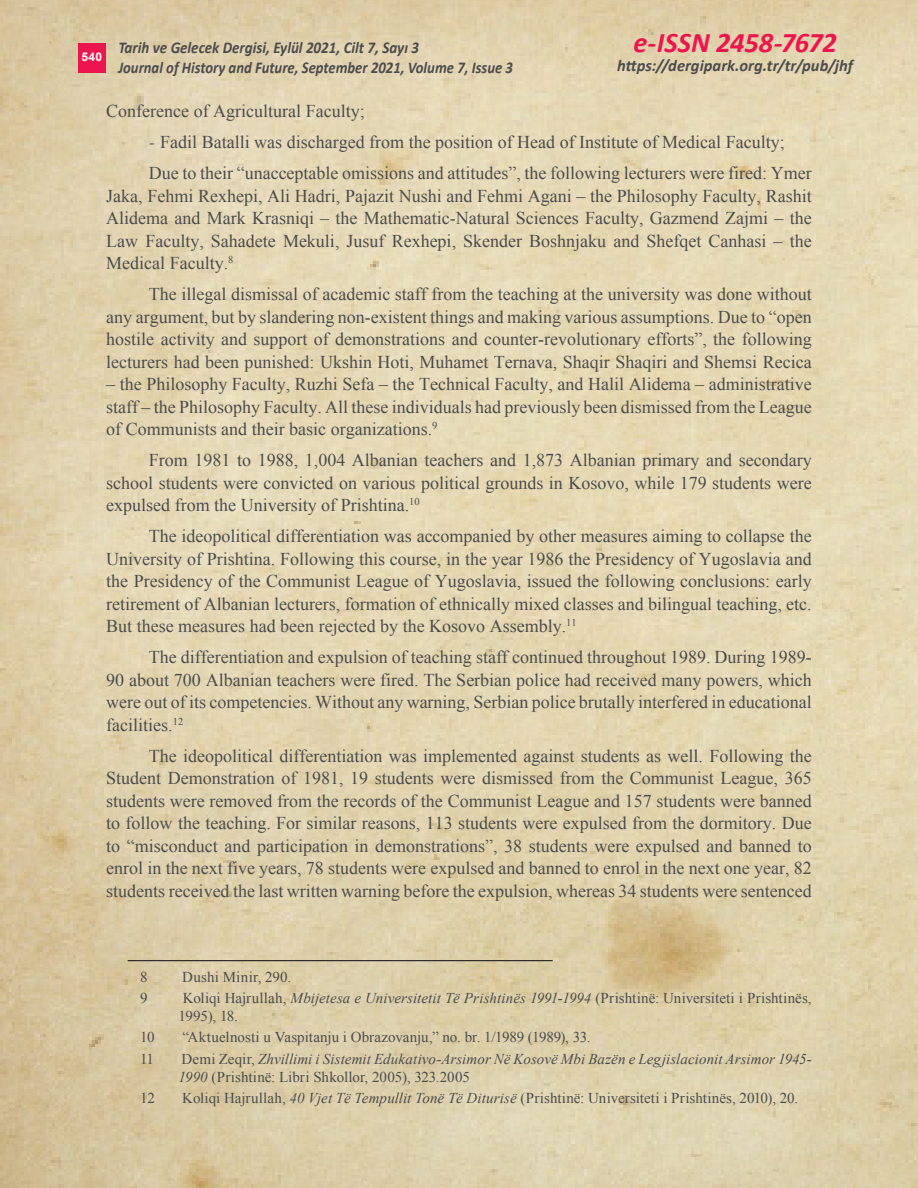
<style>
.page{position:relative;width:918px;height:1188px;background:#fff}
.page>*{position:absolute;margin:0;border:0;box-sizing:border-box;transform-origin:0 0}
.t1{font:italic 700 28.5px "Calibri";letter-spacing:-.005em;color:#ed154d}
.ANA_METİN_STİLİ_TEK{font:18px/22.5px "Times New Roman";color:#4b4c4d;text-align:justify}
.t2{font:italic 700 16.5px/19.8px "Calibri";color:#4b4c4d;scale:.91 1}
.t3{font:italic 700 16.5px "Calibri";color:#4b4c4d}
.Body_text_normal_foo{font:15px/18px "Times New Roman";letter-spacing:.005em;color:#4b4c4d}
.Body_text_normal_foo-2{font:italic 15px/18px "Times New Roman";letter-spacing:.005em;color:#4b4c4d}
.t4{font:700 12px "Arial";color:#fff}
.s1{font-family:"Minion Pro"}
.s2{font-style:italic}
.s3{font-style:normal}
</style>
<div class="page">
<img style="left:0;top:0;width:918px;height:1188px">
<div style="left:78px;top:43px;width:28px;height:29px;background:#ed154d"></div>
<hr style="left:128px;top:960px;width:425px;height:1px;background:#231f20">
<p class="t4" style="left:81px;top:49px;width:22px">540</p>
<p class="t2" style="left:118px;top:37px;width:435px">Tarih ve Gelecek Dergisi, Eylül 2021, Cilt 7, Sayı 3<br>Journal of History and Future, September 2021, Volume 7, Issue 3</p>
<h1 class="t1" style="left:633px;top:22px;width:205px">e-ISSN 2458-7672</h1>
<p class="t3" style="left:617px;top:54px;width:237px">https://dergipark.org.tr/tr/pub/jhf</p>
<p class="ANA_METİN_STİLİ_TEK" style="left:106px;top:99px;width:260px">Conference of Agricultural Faculty;</p>
<p class="ANA_METİN_STİLİ_TEK" style="left:149px;top:130px;width:637px"><span class="s1">-</span> Fadil Batalli was discharged from the position of Head of Institute of Medical Faculty;</p>
<p class="ANA_METİN_STİLİ_TEK" style="left:106px;top:161px;width:707px;text-indent:43px">Due to their “unacceptable omissions and attitudes”, the following lecturers were fired: Ymer Jaka, Fehmi Rexhepi, Ali Hadri, Pajazit Nushi and Fehmi Agani – the Philosophy Faculty, Rashit Alidema and Mark Krasniqi – the Mathematic-Natural Sciences Faculty, Gazmend Zajmi – the Law Faculty, Sahadete Mekuli, Jusuf Rexhepi, Skender Boshnjaku and Shefqet Canhasi – the Medical Faculty.<sup>8</sup></p>
<p class="ANA_METİN_STİLİ_TEK" style="left:106px;top:282px;width:707px;text-indent:43px">The illegal dismissal of academic staff from the teaching at the university was done without any argument, but by slandering non-existent things and making various assumptions. Due to “open hostile activity and support of demonstrations and counter-revolutionary efforts”, the following lecturers had been punished: Ukshin Hoti, Muhamet Ternava, Shaqir Shaqiri and Shemsi Recica</p>
<p class="ANA_METİN_STİLİ_TEK" style="left:106px;top:372px;width:707px">– the Philosophy Faculty, Ruzhi Sefa – the Technical Faculty, and Halil Alidema – administrative staff – the Philosophy Faculty. All these individuals had previously been dismissed from the League of Communists and their basic organizations.<sup>9</sup></p>
<p class="ANA_METİN_STİLİ_TEK" style="left:106px;top:448px;width:707px;text-indent:43px">From 1981 to 1988, 1,004 Albanian teachers and 1,873 Albanian primary and secondary school students were convicted on various political grounds in Kosovo, while 179 students were expulsed from the University of Prishtina.<sup>10</sup></p>
<p class="ANA_METİN_STİLİ_TEK" style="left:106px;top:524px;width:707px;text-indent:43px">The ideopolitical differentiation was accompanied by other measures aiming to collapse the University of Prishtina. Following this course, in the year 1986 the Presidency of Yugoslavia and the Presidency of the Communist League of Yugoslavia, issued the following conclusions: early retirement of Albanian lecturers, formation of ethnically mixed classes and bilingual teaching, etc.<br>But these measures had been rejected by the Kosovo Assembly.<sup>11</sup></p>
<p class="ANA_METİN_STİLİ_TEK" style="left:106px;top:645px;width:707px;text-indent:43px">The differentiation and expulsion of teaching staff continued throughout 1989. During 1989- 90 about 700 Albanian teachers were fired. The Serbian police had received many powers, which were out of its competencies. Without any warning, Serbian police brutally interfered in educational facilities.<sup>12</sup></p>
<p class="ANA_METİN_STİLİ_TEK" style="left:106px;top:744px;width:707px;text-indent:43px">The ideopolitical differentiation was implemented against students as well. Following the Student Demonstration of 1981, 19 students were dismissed from the Communist League, 365 students were removed from the records of the Communist League and 157 students were banned to follow the teaching. For similar reasons, 113 students were expulsed from the dormitory. Due to “misconduct and participation in demonstrations”, 38 students were expulsed and banned to enrol in the next five years, 78 students were expulsed and banned to enrol in the next one year, 82 students received the last written warning before the expulsion, whereas 34 students were sentenced</p>
<p class="Body_text_normal_foo" style="left:140px;top:967px;width:9px">8</p>
<p class="Body_text_normal_foo" style="left:182px;top:967px;width:110px">Dushi Minir, 290.</p>
<p class="Body_text_normal_foo" style="left:140px;top:989px;width:9px">9</p>
<p class="Body_text_normal_foo" style="left:179px;top:989px;width:635px">Koliqi Hajrullah, <span class="s2">Mbijetesa e Universitetit Të Prishtinës 1991-1994</span> (Prishtinë: Universiteti i Prishtinës,<br>1995), 18.</p>
<p class="Body_text_normal_foo" style="left:140px;top:1028px;width:16px">10</p>
<p class="Body_text_normal_foo" style="left:182px;top:1028px;width:410px">“Aktuelnosti u Vaspitanju i Obrazovanju,” no. br. 1/1989 (1989), 33.</p>
<p class="Body_text_normal_foo" style="left:140px;top:1049px;width:15px">11</p>
<p class="Body_text_normal_foo-2" style="left:179px;top:1049px;width:635px"><span class="s3">Demi Zeqir,</span> Zhvillimi i Sistemit Edukativo-Arsimor Në Kosovë Mbi Bazën e Legjislacionit Arsimor 1945-<br>1990 <span class="s3">(Prishtinë: Libri Shkollor, 2005), 323.2005</span></p>
<p class="Body_text_normal_foo" style="left:140px;top:1088px;width:16px">12</p>
<p class="Body_text_normal_foo" style="left:182px;top:1088px;width:618px">Koliqi Hajrullah, <span class="s2">40 Vjet Të Tempullit Tonë Të Diturisë</span> (Prishtinë: Universiteti i Prishtinës, 2010), 20.</p>
</div>
